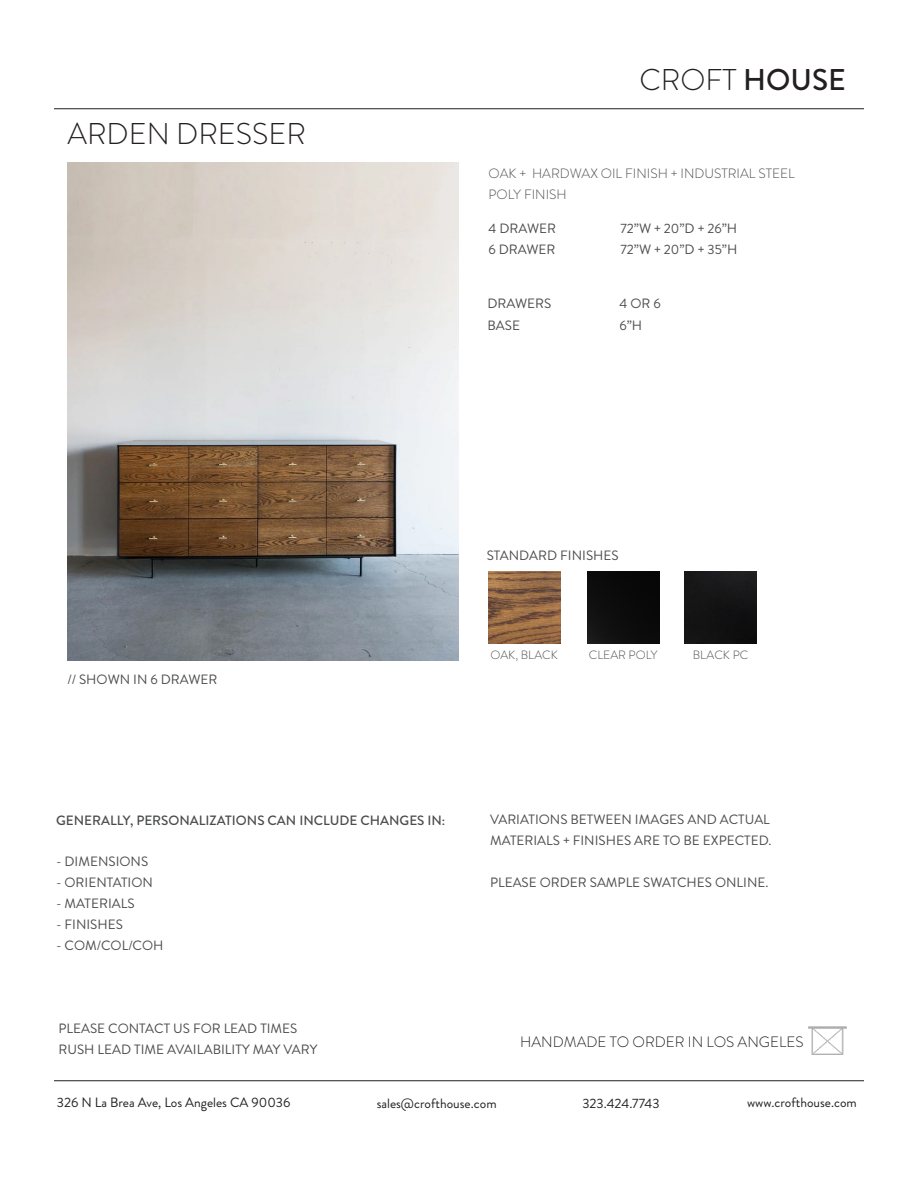
<style>
.page{position:relative;width:918px;height:1188px;background:#fff}
.page>*{position:absolute;margin:0;border:0;box-sizing:border-box;transform-origin:0 0}
.t1{font:300 30px "Brandon Grotesque";color:#231f20}
.t2{font:300 15px "Brandon Grotesque";color:#231f20}
.t3{font:13.5px "Brandon Grotesque";color:#4b4c4d}
.t4{font:13.5px "Brandon Grotesque";color:#231f20}
.t5{font:300 13.5px "Brandon Grotesque";color:#4b4c4d}
.t6{font:500 13.5px "Brandon Grotesque";color:#4b4c4d}
.t7{font:300 12px "Brandon Grotesque";color:#4b4c4d}
.s1{font-weight:500}
</style>
<div class="page">
<hr style="left:54px;top:1080px;width:810px;height:1px;background:#231f20">
<hr style="left:54px;top:108px;width:810px;height:1px;background:#231f20">
<img style="left:808px;top:1026px;width:39px;height:29px">
<img style="left:68px;top:162px;width:391px;height:499px">
<div style="left:587px;top:571px;width:72px;height:72px;background:#0b0b0b"></div>
<img style="left:488px;top:571px;width:72px;height:72px">
<div style="left:685px;top:571px;width:72px;height:72px;background:#141414"></div>
<p class="t1" style="left:68px;top:113px;width:240px">ARDEN DRESSER</p>
<p class="t1" style="left:639px;top:59px;width:208px">CROFT <span class="s1">HOUSE</span></p>
<p class="t5" style="left:488px;top:164px;width:308px">OAK + HARDWAX OIL FINISH + INDUSTRIAL STEEL</p>
<p class="t5" style="left:488px;top:185px;width:80px">POLY FINISH</p>
<p class="t3" style="left:488px;top:219px;width:69px">4 DRAWER</p>
<p class="t3" style="left:620px;top:219px;width:118px">72”W + 20”D + 26”H</p>
<p class="t3" style="left:488px;top:240px;width:69px">6 DRAWER</p>
<p class="t3" style="left:620px;top:240px;width:118px">72”W + 20”D + 35”H</p>
<p class="t3" style="left:487px;top:294px;width:65px">DRAWERS</p>
<p class="t3" style="left:619px;top:294px;width:43px">4 OR 6</p>
<p class="t3" style="left:487px;top:316px;width:34px">BASE</p>
<p class="t3" style="left:619px;top:316px;width:24px">6”H</p>
<p class="t3" style="left:68px;top:670px;width:152px">// SHOWN IN 6 DRAWER</p>
<p class="t3" style="left:487px;top:546px;width:133px">STANDARD FINISHES</p>
<p class="t7" style="left:491px;top:647px;width:69px">OAK, BLACK</p>
<p class="t7" style="left:589px;top:647px;width:70px">CLEAR POLY</p>
<p class="t7" style="left:693px;top:647px;width:57px">BLACK PC</p>
<p class="t6" style="left:56px;top:811px;width:391px">GENERALLY, PERSONALIZATIONS CAN INCLUDE CHANGES IN:</p>
<p class="t3" style="left:56px;top:852px;width:94px">- DIMENSIONS</p>
<p class="t3" style="left:56px;top:873px;width:98px">- ORIENTATION</p>
<p class="t3" style="left:56px;top:894px;width:80px">- MATERIALS</p>
<p class="t3" style="left:56px;top:915px;width:69px">- FINISHES</p>
<p class="t3" style="left:56px;top:936px;width:109px">- COM/COL/COH</p>
<p class="t3" style="left:58px;top:1019px;width:240px">PLEASE CONTACT US FOR LEAD TIMES</p>
<p class="t3" style="left:58px;top:1040px;width:260px">RUSH LEAD TIME AVAILABILITY MAY VARY</p>
<p class="t3" style="left:490px;top:811px;width:281px">VARIATIONS BETWEEN IMAGES AND ACTUAL</p>
<p class="t3" style="left:490px;top:832px;width:283px">MATERIALS + FINISHES ARE TO BE EXPECTED.</p>
<p class="t3" style="left:490px;top:874px;width:280px">PLEASE ORDER SAMPLE SWATCHES ONLINE.</p>
<p class="t2" style="left:520px;top:1032px;width:285px">HANDMADE TO ORDER IN LOS ANGELES</p>
<p class="t4" style="left:57px;top:1093px;width:235px">326 N La Brea Ave, Los Angeles CA 90036</p>
<p class="t4" style="left:377px;top:1094px;width:121px">sales@crofthouse.com</p>
<p class="t4" style="left:582px;top:1094px;width:79px">323.424.7743</p>
<p class="t4" style="left:747px;top:1093px;width:111px">www.crofthouse.com</p>
</div>
